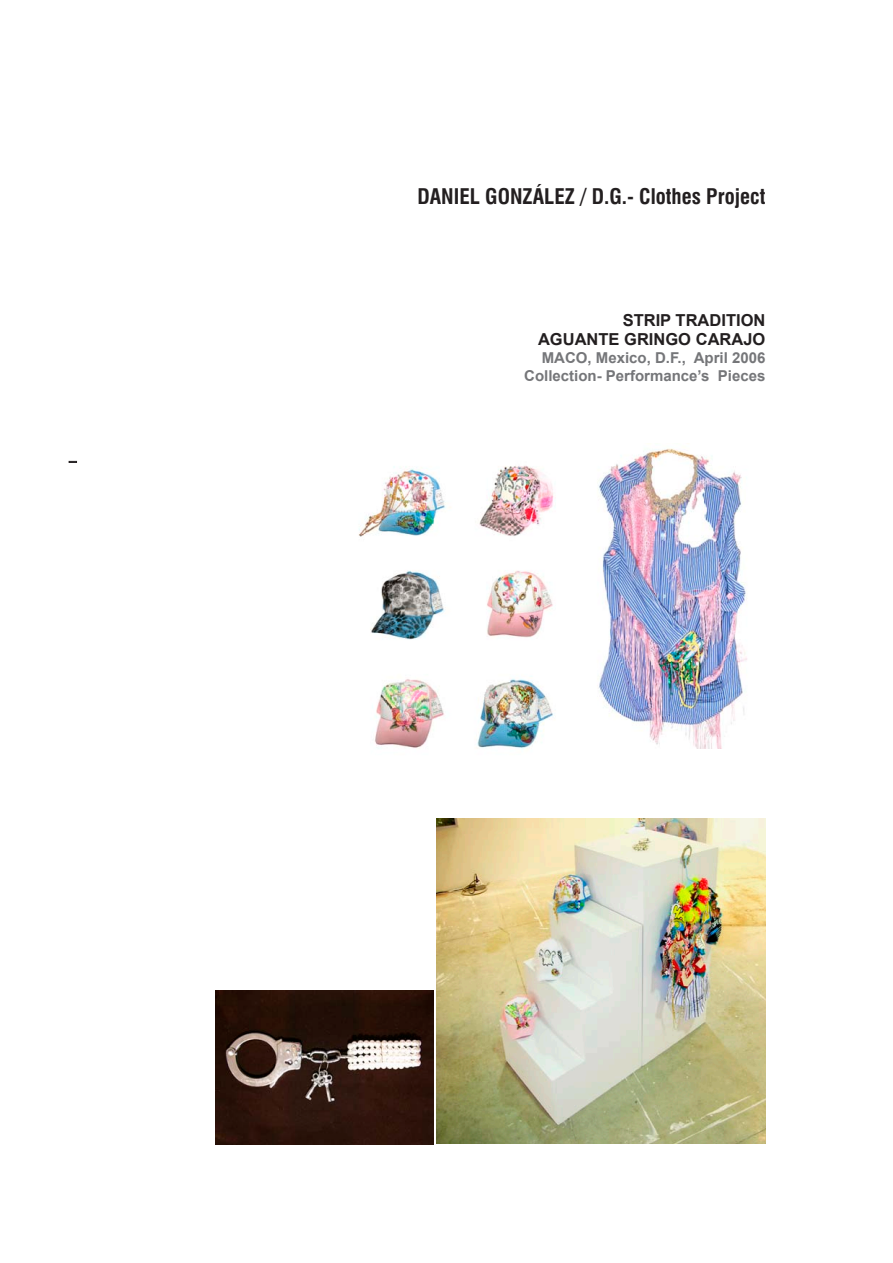
<style>
.page{position:relative;width:893px;height:1263px;background:#fff}
.page>*{position:absolute;margin:0;border:0;box-sizing:border-box;transform-origin:0 0}
.t1{font:700 condensed 21px "Swiss 721 BT";color:#231f20}
.t2{font:700 16.5px/19.8px "Arial";color:#231f20;text-align:right}
.t3{font:700 15px/18px "Arial";color:#757679;text-align:right}
</style>
<div class="page">
<img style="left:216px;top:991px;width:218px;height:153px">
<img style="left:598px;top:448px;width:149px;height:300px">
<img style="left:358px;top:465px;width:196px;height:284px">
<img style="left:437px;top:818px;width:328px;height:326px">
<h1 class="t1" style="left:417px;top:184px;width:349px">DANIEL GONZÁLEZ / D.G.- Clothes Project</h1>
<p class="t2" style="left:538px;top:310px;width:229px">STRIP TRADITION<br>AGUANTE GRINGO CARAJO</p>
<p class="t3" style="left:524px;top:349px;width:243px">MACO, Mexico, D.F., April 2006<br>Collection- Performance’s Pieces</p>
</div>
